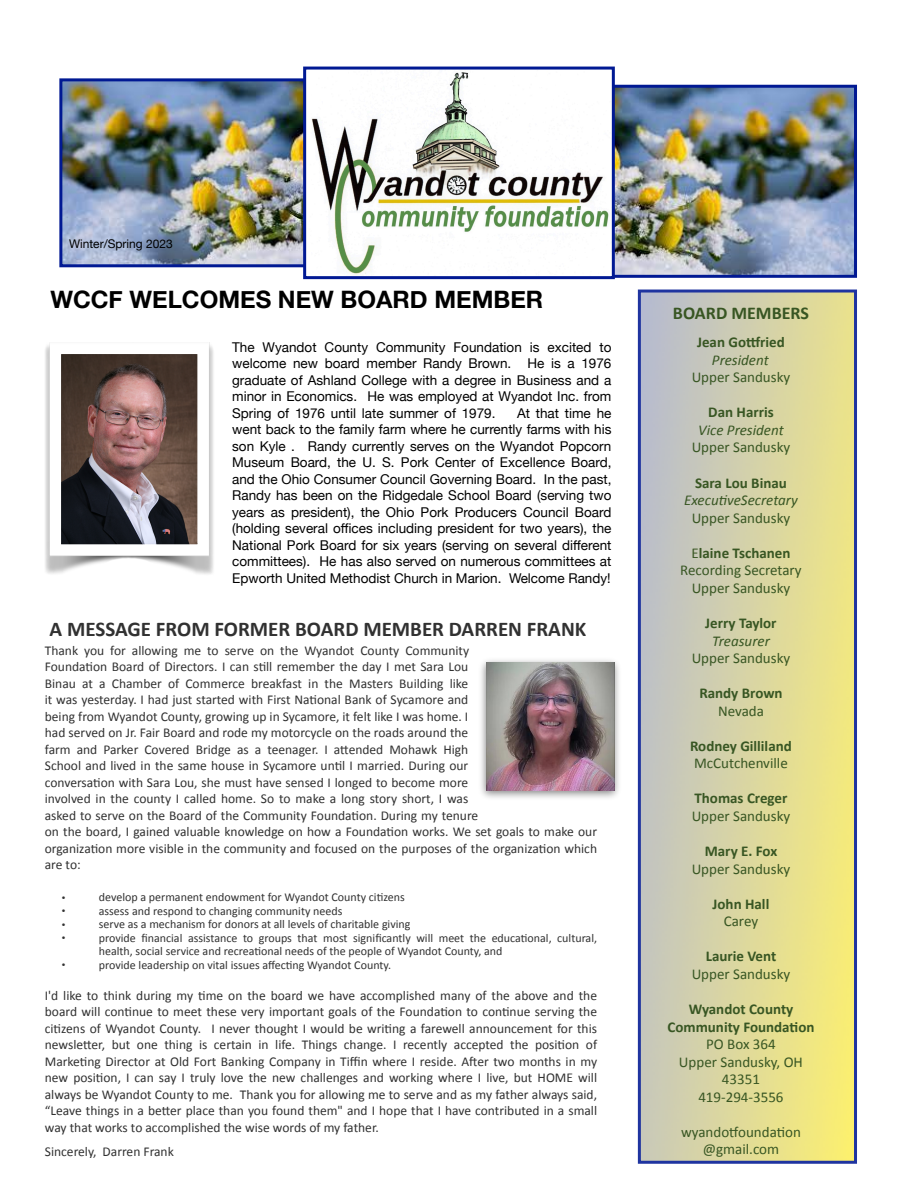
<style>
.page{position:relative;width:918px;height:1188px;background:#fff}
.page>*{position:absolute;margin:0;border:0;box-sizing:border-box;transform-origin:0 0}
.t1{font:700 24px "Helvetica Neue";color:#000}
.t2{font:700 21px "Calibri";color:#313131}
.t3{font:700 18px "Calibri";color:#385623}
.t4{font:15px/17.5px "Calibri";color:#385623;text-align:center}
.t5{font:700 15px/17.5px "Calibri";color:#385623;text-align:center}
.t6{font:italic 15px "Calibri";color:#385623}
.t7{font:13.5px/16.5px "Calibri";color:#313131}
.t8{font:13.5px/16.5px "Helvetica Neue";color:#000;text-align:justify}
.t9{font:12px/13.5px "Calibri";color:#313131}
.t10{font:12px "Helvetica Neue";color:#000}
.t11{font:700 12px "Helvetica Neue";color:#313131}
.s1{font-weight:700}
</style>
<div class="page">
<img style="left:615px;top:89px;width:238px;height:185px">
<div style="left:568px;top:85px;width:289px;height:193px;border:3px solid #011993"></div>
<img style="left:63px;top:82px;width:240px;height:181px">
<div style="left:59px;top:78px;width:283px;height:189px;border:3px solid #011993"></div>
<div style="left:638px;top:290px;width:219px;height:874px;border:3px solid #011993"></div>
<img style="left:307px;top:72px;width:304px;height:203px">
<div style="left:303px;top:67px;width:312px;height:212px;border:3px solid #011993"></div>
<img style="left:481px;top:660px;width:138px;height:138px">
<img style="left:486px;top:662px;width:129px;height:129px">
<img style="left:45px;top:342px;width:169px;height:232px">
<p class="t10" style="left:69px;top:236px;width:105px">Winter/Spring 2023</p>
<h1 class="t1" style="left:50px;top:284px;width:494px">WCCF WELCOMES NEW BOARD MEMBER</h1>
<p class="t8" style="left:232px;top:338px;width:381px">The Wyandot County Community Foundation is excited to welcome new board member Randy Brown. He is a 1976 graduate of Ashland College with a degree in Business and a minor in Economics. He was employed at Wyandot Inc. from Spring of 1976 until late summer of 1979.</p>
<p class="t8" style="left:232px;top:404px;width:381px;text-indent:285px">At that time he went back to the family farm where he currently farms with his son Kyle . Randy currently serves on the Wyandot Popcorn Museum Board, the U. S. Pork Center of Excellence Board, and the Ohio Consumer Council Governing Board. In the past, Randy has been on the Ridgedale School Board (serving two years as president), the Ohio Pork Producers Council Board (holding several offices including president for two years), the National Pork Board for six years (serving on several different committees). He has also served on numerous committees at Epworth United Methodist Church in Marion. Welcome Randy!</p>
<h2 class="t2" style="left:50px;top:616px;width:538px">A MESSAGE FROM FORMER BOARD MEMBER DARREN FRANK</h2>
<p class="t7" style="left:45px;top:642px;width:554px">Thank you for allowing me to serve on the Wyandot County Community<br>FoundaKon Board of Directors. I can sKll remember the day I met Sara Lou<br>Binau at a Chamber of Commerce breakfast in the Masters Building like<br>it was yesterday. I had just started with First NaKonal Bank of Sycamore and<br>being from Wyandot County, growing up in Sycamore, it felt like I was home. I<br>had served on Jr. Fair Board and rode my motorcycle on the roads around the<br>farm and Parker Covered Bridge as a teenager. I aYended Mohawk High<br>School and lived in the same house in Sycamore unKl I married. During our<br>conversaKon with Sara Lou, she must have sensed I longed to become more<br>involved in the county I called home. So to make a long story short, I was<br>asked to serve on the Board of the Community FoundaKon. During my tenure<br>on the board, I gained valuable knowledge on how a FoundaKon works. We set goals to make our organizaKon more visible in the community and focused on the purposes of the organizaKon which are to:</p>
<p class="t11" style="left:61px;top:890px;width:6px">•</p>
<p class="t9" style="left:99px;top:890px;width:307px">develop a permanent endowment for Wyandot County ciKzens</p>
<p class="t11" style="left:61px;top:903px;width:6px">•</p>
<p class="t9" style="left:99px;top:904px;width:245px">assess and respond to changing community needs</p>
<p class="t11" style="left:61px;top:917px;width:6px">•</p>
<p class="t9" style="left:99px;top:917px;width:313px">serve as a mechanism for donors at all levels of charitable giving</p>
<p class="t11" style="left:61px;top:930px;width:6px">•</p>
<p class="t9" style="left:99px;top:931px;width:500px">provide financial assistance to groups that most significantly will meet the educaKonal, cultural, health, social service and recreaKonal needs of the people of Wyandot County, and</p>
<p class="t11" style="left:61px;top:957px;width:6px">•</p>
<p class="t9" style="left:99px;top:958px;width:294px">provide leadership on vital issues affecKng Wyandot County.</p>
<p class="t7" style="left:45px;top:987px;width:554px;text-align:justify">I'd like to think during my Kme on the board we have accomplished many of the above and the board will conKnue to meet these very important goals of the FoundaKon to conKnue serving the ciKzens of Wyandot County. I never thought I would be wriKng a farewell announcement for this newsleYer, but one thing is certain in life. Things change. I recently accepted the posiKon of MarkeKng Director at Old Fort Banking Company in Tiffin where I reside. Aaer two months in my new posiKon, I can say I truly love the new challenges and working where I live, but HOME will always be Wyandot County to me. Thank you for allowing me to serve and as my father always said, “Leave things in a beYer place than you found them" and I hope that I have contributed in a small way that works to accomplished the wise words of my father.</p>
<p class="t7" style="left:45px;top:1144px;width:130px">Sincerely, Darren Frank</p>
<h3 class="t3" style="left:673px;top:302px;width:138px">BOARD MEMBERS</h3>
<p class="t5" style="left:697px;top:333px;width:89px">Jean Go0ried</p>
<p class="t6" style="left:712px;top:350px;width:58px">President</p>
<p class="t4" style="left:692px;top:368px;width:100px">Upper Sandusky</p>
<p class="t5" style="left:708px;top:404px;width:67px">Dan Harris</p>
<p class="t6" style="left:698px;top:421px;width:87px">Vice President</p>
<p class="t4" style="left:692px;top:439px;width:100px">Upper Sandusky</p>
<p class="t5" style="left:695px;top:474px;width:93px">Sara Lou Binau</p>
<p class="t6" style="left:684px;top:491px;width:115px">Execu/veSecretary</p>
<p class="t4" style="left:692px;top:509px;width:100px">Upper Sandusky</p>
<p class="t4" style="left:680px;top:544px;width:123px">E<span class="s1">laine Tschanen<br></span>Recording Secretary<br>Upper Sandusky</p>
<p class="t5" style="left:705px;top:614px;width:73px">Jerry Taylor</p>
<p class="t6" style="left:712px;top:631px;width:59px">Treasurer</p>
<p class="t4" style="left:692px;top:649px;width:100px">Upper Sandusky</p>
<p class="t5" style="left:699px;top:684px;width:85px">Randy Brown</p>
<p class="t4" style="left:718px;top:702px;width:47px">Nevada</p>
<p class="t5" style="left:690px;top:737px;width:103px">Rodney Gilliland</p>
<p class="t4" style="left:694px;top:755px;width:95px">McCutchenville</p>
<p class="t5" style="left:694px;top:790px;width:94px">Thomas Creger</p>
<p class="t4" style="left:692px;top:807px;width:100px">Upper Sandusky</p>
<p class="t5" style="left:705px;top:842px;width:74px">Mary E. Fox</p>
<p class="t4" style="left:692px;top:860px;width:100px">Upper Sandusky</p>
<p class="t5" style="left:713px;top:895px;width:58px">John Hall</p>
<p class="t4" style="left:724px;top:912px;width:36px">Carey</p>
<p class="t5" style="left:706px;top:948px;width:72px">Laurie Vent</p>
<p class="t4" style="left:692px;top:965px;width:100px">Upper Sandusky</p>
<p class="t5" style="left:668px;top:1000px;width:148px">Wyandot County<br>Community FoundaGon</p>
<p class="t4" style="left:679px;top:1035px;width:126px">PO Box 364<br>Upper Sandusky, OH<br>43351<br>419-294-3556</p>
<p class="t4" style="left:681px;top:1123px;width:121px">wyandoJoundaKon @gmail.com</p>
</div>
